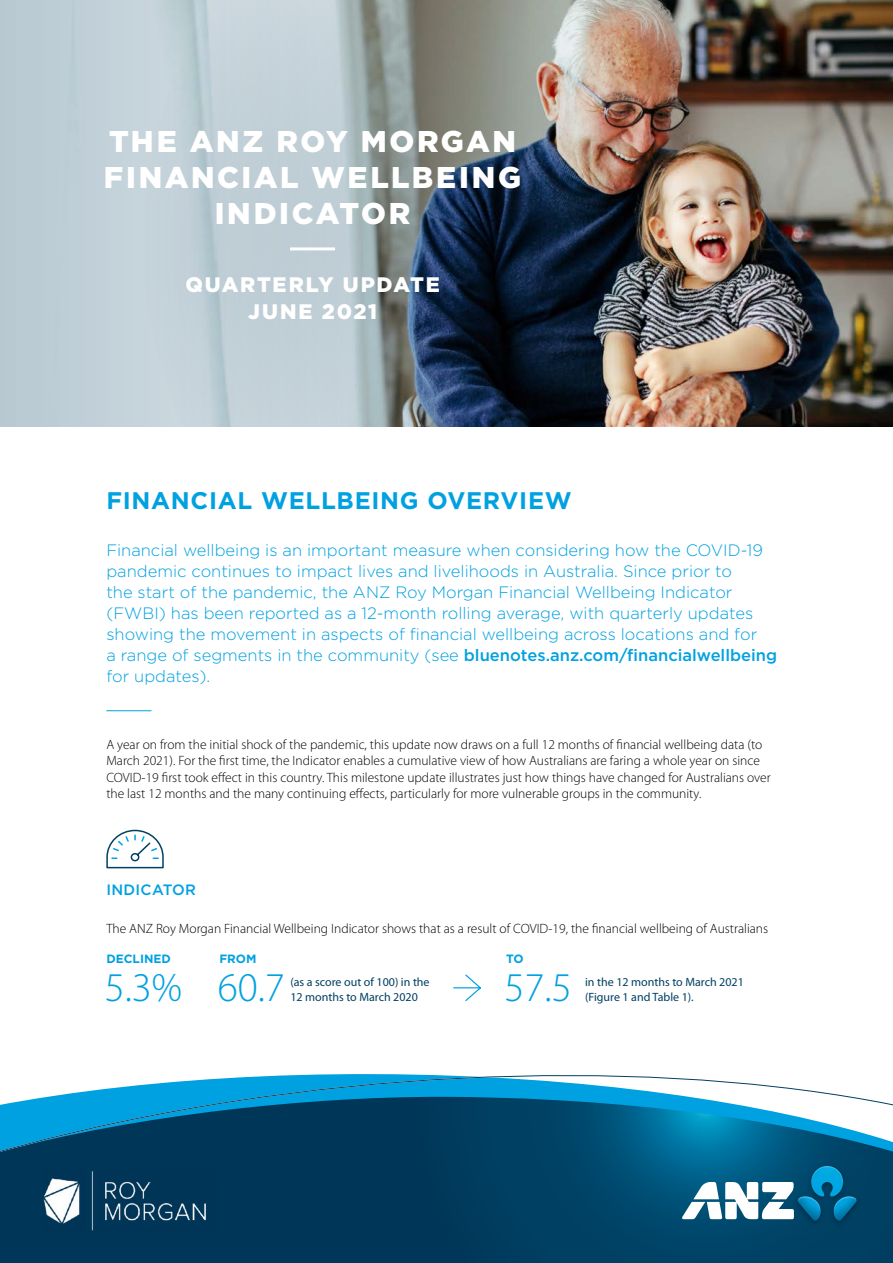
<style>
.page{position:relative;width:893px;height:1263px;background:#fff}
.page>*{position:absolute;margin:0;border:0;box-sizing:border-box;transform-origin:0 0}
.t1{font:300 40.95px "Myriad Pro";color:#00a1e0}
.t2{font:900 30px/36px "Gotham";letter-spacing:.08em;color:#fff;text-align:center}
.t3{font:700 24px "Gotham";letter-spacing:.03em;color:#00a1e0}
.t4{font:900 21px/27px "Gotham";letter-spacing:.085em;color:#fff;text-align:center}
.t5{font:300 16.5px/21px "Gotham";color:#00a1e0}
.t6{font:500 15px "Gotham";letter-spacing:.02em;color:#00a1e0}
.t7{font:300 13.5px/16.5px "Myriad Pro";color:#000}
.t8{font:12px/15px "Myriad Pro";color:#004062}
.t9{font:700 12px "Gotham";color:#00a1e0}
.s1{font-weight:500}
</style>
<div class="page">
<svg style="left:0;top:1172px;width:893px;height:91px;background:#003b5e"></svg>
<svg style="left:0;top:1074px;width:893px;height:98px"></svg>
<img style="left:787px;top:1157px;width:81px;height:77px">
<svg style="left:682px;top:1166px;width:115px;height:55px"></svg>
<img style="left:797px;top:1166px;width:60px;height:55px">
<img style="left:777px;top:0;width:116px;height:426px">
<img style="left:0;top:0;width:777px;height:426px">
<img style="left:42px;top:1169px;width:174px;height:62px">
<hr style="left:106px;top:710px;width:45px;height:1px;background:#00a1e0">
<svg style="left:106px;top:829px;width:58px;height:40px"></svg>
<svg style="left:453px;top:974px;width:28px;height:27px"></svg>
<hr style="left:290px;top:247px;width:45px;height:3px;background:#fff">
<h2 class="t2" style="left:104px;top:123px;width:419px">THE ANZ ROY MORGAN<br>FINANCIAL WELLBEING<br>INDICATOR</h2>
<h3 class="t4" style="left:185px;top:270px;width:256px">QUARTERLY UPDATE<br>JUNE 2021</h3>
<h3 class="t3" style="left:106px;top:487px;width:467px">FINANCIAL WELLBEING OVERVIEW</h3>
<p class="t5" style="left:106px;top:539px;width:672px">Financial wellbeing is an important measure when considering how the COVID-19 pandemic continues to impact lives and livelihoods in Australia. Since prior to<br>the start of the pandemic, the ANZ Roy Morgan Financial Wellbeing Indicator (FWBI) has been reported as a 12-month rolling average, with quarterly updates showing the movement in aspects of financial wellbeing across locations and for<br>a range of segments in the community (see <span class="s1">bluenotes.anz.com/financialwellbeing </span>for updates).</p>
<p class="t7" style="left:106px;top:736px;width:666px">A year on from the initial shock of the pandemic, this update now draws on a full 12 months of financial wellbeing data (to March 2021). For the first time, the Indicator enables a cumulative view of how Australians are faring a whole year on since COVID-19 first took effect in this country. This milestone update illustrates just how things have changed for Australians over the last 12 months and the many continuing effects, particularly for more vulnerable groups in the community.</p>
<p class="t6" style="left:106px;top:881px;width:91px">INDICATOR</p>
<p class="t7" style="left:106px;top:920px;width:663px">The ANZ Roy Morgan Financial Wellbeing Indicator shows that as a result of COVID-19, the financial wellbeing of Australians</p>
<h1 class="t1" style="left:105px;top:963px;width:182px">5.3% 60.7</h1>
<h1 class="t1" style="left:505px;top:963px;width:69px">57.5</h1>
<p class="t9" style="left:106px;top:952px;width:66px">DECLINED</p>
<p class="t9" style="left:219px;top:952px;width:39px">FROM</p>
<p class="t9" style="left:506px;top:952px;width:19px">TO</p>
<p class="t8" style="left:290px;top:974px;width:141px">(as a score out of 100) in the<br>12 months to March 2020</p>
<p class="t8" style="left:585px;top:974px;width:160px">in the 12 months to March 2021 (Figure 1 and Table 1).</p>
</div>
